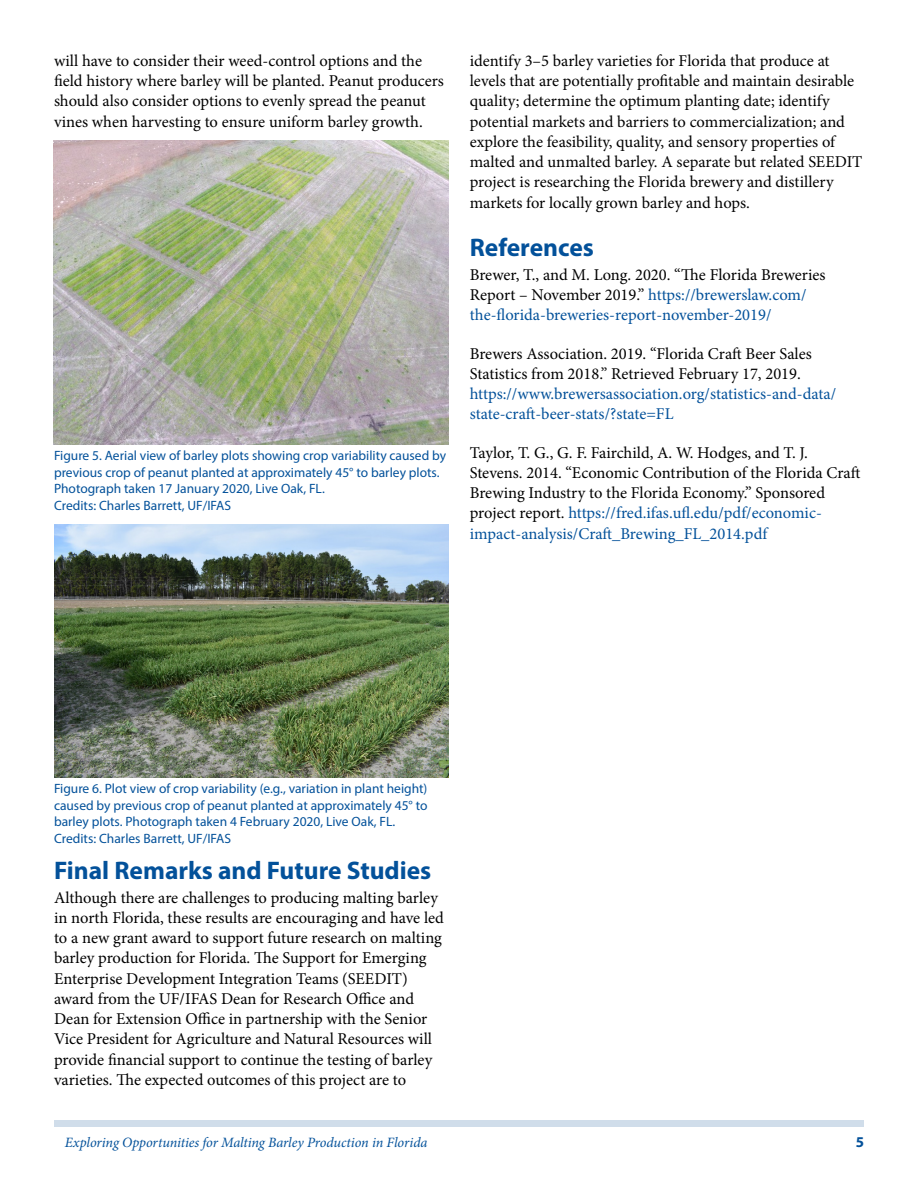
<style>
.page{position:relative;width:918px;height:1188px;background:#fff}
.page>*{position:absolute;margin:0;border:0;box-sizing:border-box;transform-origin:0 0}
.t1{font:700 25.5px "Myriad Pro";color:#03519a}
.t2{font:16.5px/20.2px "Minion Pro";color:#000}
.t3{font:16.5px/20.2px "Minion Pro";color:#03519a}
.t4{font:700 15px "Myriad Pro";color:#03519a}
.t5{font:italic 14.25px "Minion Pro";letter-spacing:-.01em;color:#03519a}
.t6{font:13.5px/16.5px "Myriad Pro";color:#03519a}
.s1{color:#03519a}
</style>
<div class="page">
<div style="left:54px;top:1120px;width:810px;height:7px;background:#d0ddea"></div>
<img style="left:54px;top:140px;width:394px;height:305px">
<img style="left:54px;top:525px;width:394px;height:253px">
<p class="t2" style="left:54px;top:51px;width:392px">will have to consider their weed-control options and the field history where barley will be planted. Peanut producers should also consider options to evenly spread the peanut vines when harvesting to ensure uniform barley growth.</p>
<p class="t6" style="left:54px;top:447px;width:394px">Figure 5. Aerial view of barley plots showing crop variability caused by previous crop of peanut planted at approximately 45° to barley plots.<br>Photograph taken 17 January 2020, Live Oak, FL.<br>Credits: Charles Barrett, UF/IFAS</p>
<p class="t2" style="left:470px;top:51px;width:394px">identify 3–5 barley varieties for Florida that produce at levels that are potentially profitable and maintain desirable quality; determine the optimum planting date; identify potential markets and barriers to commercialization; and explore the feasibility, quality, and sensory properties of malted and unmalted barley. A separate but related SEEDIT project is researching the Florida brewery and distillery markets for locally grown barley and hops.</p>
<h1 class="t1" style="left:470px;top:231px;width:126px">References</h1>
<p class="t2" style="left:470px;top:265px;width:357px">Brewer, T., and M. Long. 2020. “The Florida Breweries<br>Report – November 2019.” <span class="s1">https://brewerslaw.com/ the-florida-breweries-report-november-2019/</span></p>
<p class="t2" style="left:470px;top:343px;width:344px">Brewers Association. 2019. “Florida Craft Beer Sales<br>Statistics from 2018.” Retrieved February 17, 2019.</p>
<p class="t3" style="left:470px;top:384px;width:368px">https://www.brewersassociation.org/statistics-and-data/ state-craft-beer-stats/?state=FL</p>
<p class="t2" style="left:470px;top:442px;width:392px">Taylor, T. G., G. F. Fairchild, A. W. Hodges, and T. J.<br>Stevens. 2014. “Economic Contribution of the Florida Craft Brewing Industry to the Florida Economy.” Sponsored project report. <span class="s1">https://fred.ifas.ufl.edu/pdf/economic&shy;impact-analysis/Craft_Brewing_FL_2014.pdf</span></p>
<p class="t6" style="left:54px;top:780px;width:375px">Figure 6. Plot view of crop variability (e.g., variation in plant height) caused by previous crop of peanut planted at approximately 45° to barley plots. Photograph taken 4 February 2020, Live Oak, FL.<br>Credits: Charles Barrett, UF/IFAS</p>
<h1 class="t1" style="left:54px;top:854px;width:379px">Final Remarks and Future Studies</h1>
<p class="t2" style="left:54px;top:887px;width:392px">Although there are challenges to producing malting barley in north Florida, these results are encouraging and have led to a new grant award to support future research on malting barley production for Florida. The Support for Emerging Enterprise Development Integration Teams (SEEDIT) award from the UF/IFAS Dean for Research Office and Dean for Extension Office in partnership with the Senior Vice President for Agriculture and Natural Resources will provide financial support to continue the testing of barley varieties. The expected outcomes of this project are to</p>
<p class="t5" style="left:65px;top:1133px;width:364px">Exploring Opportunities for Malting Barley Production in Florida</p>
<p class="t4" style="left:856px;top:1133px;width:10px">5</p>
</div>
